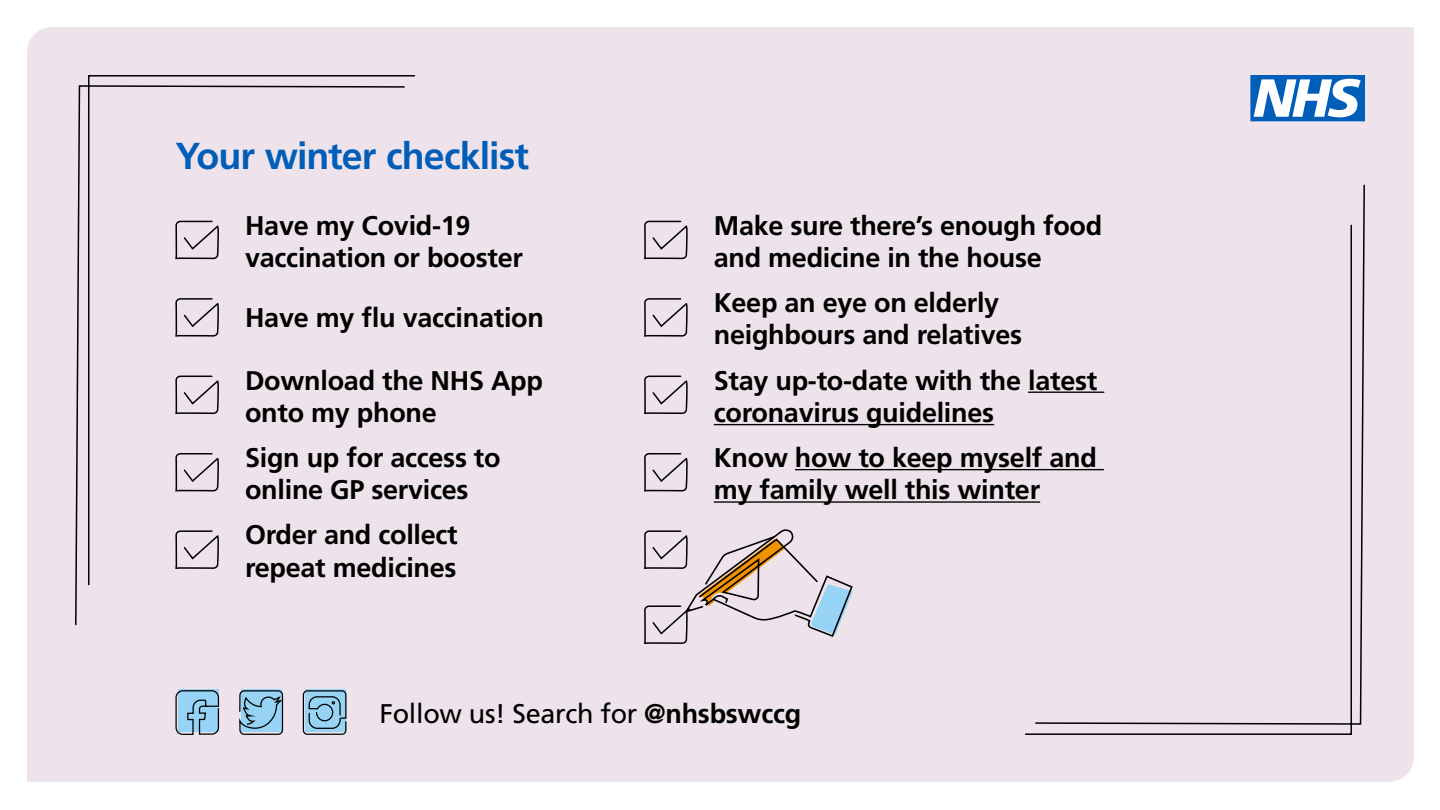
<style>
.page{position:relative;width:1440px;height:810px;background:#fff}
.page>*{position:absolute;margin:0;border:0;box-sizing:border-box;transform-origin:0 0}
.t1{font:700 37.5px "Frutiger";letter-spacing:-.025em;color:#005eb8}
.t2{font:700 27px/32.4px "Frutiger";letter-spacing:-.01em;color:#000}
.t3{font:27px "Frutiger";letter-spacing:-.01em;color:#000}
.s1{font-weight:700}
</style>
<div class="page">
<div style="left:27px;top:27px;width:1387px;height:755px;background:#eee3eb"></div>
<svg style="left:1250px;top:75px;width:115px;height:46px"></svg>
<div style="left:74px;top:74px;width:342px;height:552px;background:#eee3eb"></div>
<div style="left:1024px;top:184px;width:342px;height:552px;background:#eee3eb"></div>
<svg style="left:175px;top:690px;width:172px;height:46px;background:#9ab8cd"></svg>
<svg style="left:174px;top:27px;width:45px;height:543px;background:#e2d8e0"></svg>
<hr style="left:1028px;top:392px;width:76px;height:1px;background:#000">
<hr style="left:714px;top:424px;width:280px;height:1px;background:#000">
<hr style="left:795px;top:469px;width:309px;height:1px;background:#000">
<hr style="left:714px;top:501px;width:326px;height:2px;background:#000">
<div style="left:642px;top:27px;width:212px;height:618px;background:#eee3eb"></div>
<h1 class="t1" style="left:175px;top:134px;width:355px">Your winter checklist</h1>
<p class="t2" style="left:245px;top:209px;width:279px">Have my Covid-19 vaccination or booster</p>
<p class="t2" style="left:245px;top:301px;width:300px">Have my flu vaccination</p>
<p class="t2" style="left:245px;top:364px;width:299px">Download the NHS App onto my phone</p>
<p class="t2" style="left:245px;top:441px;width:257px">Sign up for access to online GP services</p>
<p class="t2" style="left:245px;top:519px;width:214px">Order and collect repeat medicines</p>
<p class="t2" style="left:714px;top:209px;width:390px">Make sure there’s enough food and medicine in the house</p>
<p class="t2" style="left:714px;top:286px;width:310px">Keep an eye on elderly neighbours and relatives</p>
<p class="t2" style="left:714px;top:364px;width:385px">Stay up-to-date with the latest coronavirus guidelines</p>
<p class="t2" style="left:714px;top:441px;width:385px">Know how to keep myself and my family well this winter</p>
<p class="t3" style="left:379px;top:698px;width:423px">Follow us! Search for <span class="s1">@nhsbswccg</span></p>
</div>
